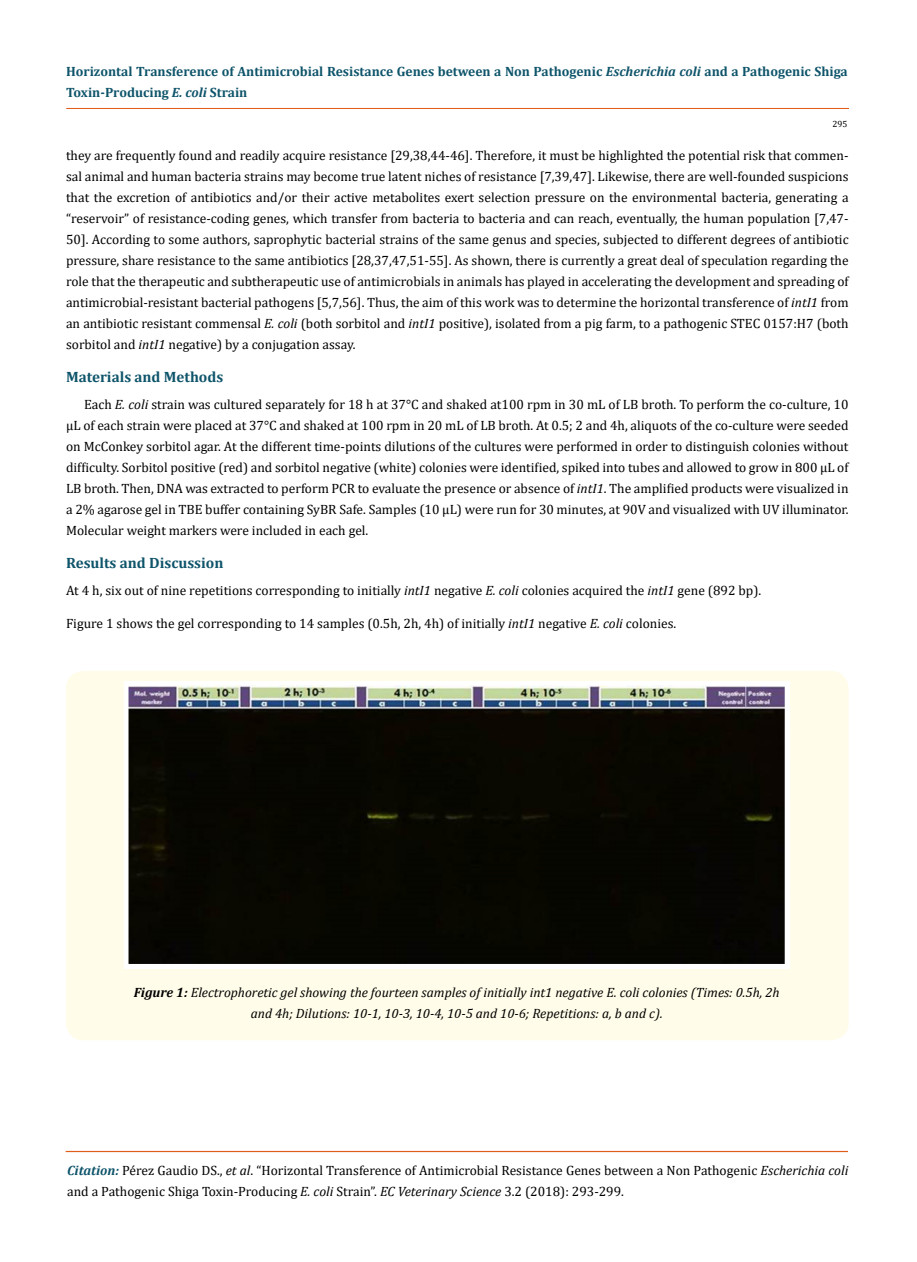
<style>
.page{position:relative;width:917px;height:1262px;background:#fff}
.page>*{position:absolute;margin:0;border:0;box-sizing:border-box;transform-origin:0 0}
.t1{font:700 15px "Cambria";color:#0e546a}
.t2{font:13.5px/21px "Cambria";color:#000;text-align:justify}
.t3{font:italic 13.5px/21px "Cambria";color:#000;text-align:center}
.t4{font:700 13.5px/21px "Cambria";color:#0e546a}
.t5{font:9px "Cambria";color:#000}
.s1{font-style:italic}
.s2{font-weight:700}
.s3{font-weight:700;font-style:italic;color:#0e546a}
</style>
<div class="page">
<hr style="left:67px;top:108px;width:781px;height:1px;background:#e05d1a">
<div style="left:66px;top:1151px;width:781px;height:1px;border:1px solid #e05d1a"></div>
<div style="left:66px;top:671px;width:782px;height:369px;background:#fffde9;border-radius:18px"></div>
<img style="left:124px;top:681px;width:665px;height:287px">
<p class="t4" style="left:66px;top:61px;width:783px">Horizontal Transference of Antimicrobial Resistance Genes between a Non Pathogenic <span class="s1">Escherichia coli</span> and a Pathogenic Shiga<br>Toxin-Producing <span class="s1">E. coli</span> Strain</p>
<p class="t5" style="left:832px;top:119px;width:16px">295</p>
<p class="t2" style="left:66px;top:144px;width:784px">they are frequently found and readily acquire resistance [29,38,44-46]. Therefore, it must be highlighted the potential risk that commen&shy;sal animal and human bacteria strains may become true latent niches of resistance [7,39,47]. Likewise, there are well-founded suspicions that the excretion of antibiotics and/or their active metabolites exert selection pressure on the environmental bacteria, generating a “reservoir” of resistance-coding genes, which transfer from bacteria to bacteria and can reach, eventually, the human population [7,47- 50]. According to some authors, saprophytic bacterial strains of the same genus and species, subjected to different degrees of antibiotic pressure, share resistance to the same antibiotics [28,37,47,51-55]. As shown, there is currently a great deal of speculation regarding the role that the therapeutic and subtherapeutic use of antimicrobials in animals has played in accelerating the development and spreading of antimicrobial-resistant bacterial pathogens [5,7,56]. Thus, the aim of this work was to determine the horizontal transference of <span class="s1">intI1</span> from an antibiotic resistant commensal <span class="s1">E. coli</span> (both sorbitol and <span class="s1">intI1</span> positive), isolated from a pig farm, to a pathogenic STEC 0157:H7 (both sorbitol and <span class="s1">intI1</span> negative) by a conjugation assay.</p>
<p class="t1" style="left:66px;top:366px;width:159px">Materials and Methods</p>
<p class="t2" style="left:66px;top:393px;width:784px;text-indent:18px">Each <span class="s1">E. coli</span> strain was cultured separately for 18 h at 37°C and shaked at100 rpm in 30 mL of LB broth. To perform the co-culture, 10 μL of each strain were placed at 37°C and shaked at 100 rpm in 20 mL of LB broth. At 0.5; 2 and 4h, aliquots of the co-culture were seeded on McConkey sorbitol agar. At the different time-points dilutions of the cultures were performed in order to distinguish colonies without difficulty. Sorbitol positive (red) and sorbitol negative (white) colonies were identified, spiked into tubes and allowed to grow in 800 μL of LB broth. Then, DNA was extracted to perform PCR to evaluate the presence or absence of <span class="s1">intI1</span>. The amplified products were visualized in a 2% agarose gel in TBE buffer containing SyBR Safe. Samples (10 μL) were run for 30 minutes, at 90V and visualized with UV illuminator.<br>Molecular weight markers were included in each gel.</p>
<p class="t1" style="left:66px;top:552px;width:159px">Results and Discussion</p>
<p class="t2" style="left:66px;top:579px;width:696px">At 4 h, six out of nine repetitions corresponding to initially <span class="s1">intI1</span> negative <span class="s1">E. coli</span> colonies acquired the <span class="s1">intI1</span> gene (892 bp).</p>
<p class="t2" style="left:66px;top:612px;width:611px">Figure 1 shows the gel corresponding to 14 samples (0.5h, 2h, 4h) of initially <span class="s1">intI1</span> negative <span class="s1">E. coli</span> colonies.</p>
<p class="t3" style="left:134px;top:981px;width:647px"><span class="s2">Figure 1:</span> Electrophoretic gel showing the fourteen samples of initially int1 negative E. coli colonies (Times: 0.5h, 2h and 4h; Dilutions: 10-1, 10-3, 10-4, 10-5 and 10-6; Repetitions: a, b and c).</p>
<p class="t2" style="left:67px;top:1160px;width:782px"><span class="s3">Citation:</span> Pérez Gaudio DS., <span class="s1">et al</span>. “Horizontal Transference of Antimicrobial Resistance Genes between a Non Pathogenic <span class="s1">Escherichia coli </span>and a Pathogenic Shiga Toxin-Producing <span class="s1">E. coli</span> Strain”. <span class="s1">EC Veterinary Science</span> 3.2 (2018): 293-299.</p>
</div>
